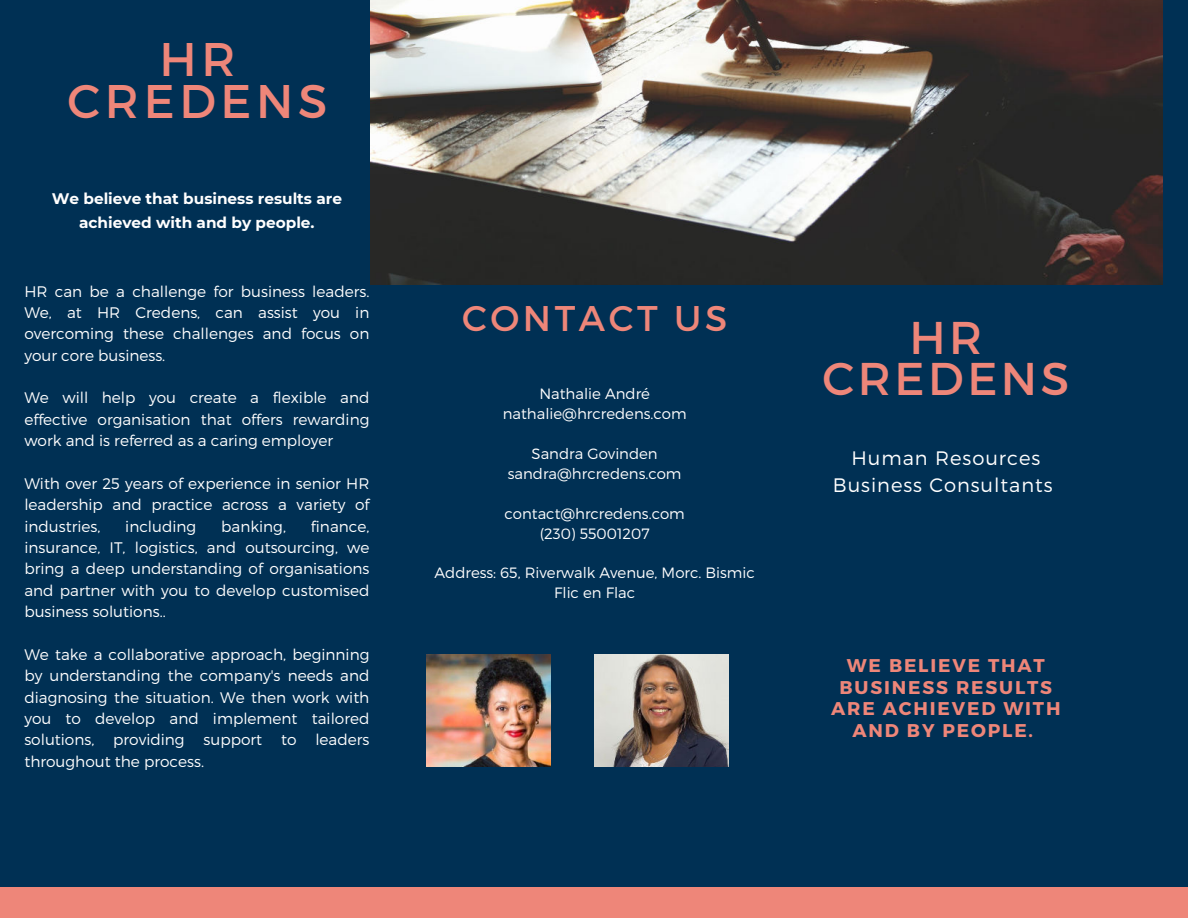
<style>
.page{position:relative;width:1188px;height:918px;background:#003054}
.page>*{position:absolute;margin:0;border:0;box-sizing:border-box;transform-origin:0 0}
.t1{font:47.1px/41.7px "Montserrat";letter-spacing:.1em;color:#ee8679;text-align:center}
.t2{font:45.9px/40.7px "Montserrat";letter-spacing:.075em;color:#ee8679;text-align:center}
.t3{font:35.7px "Montserrat";letter-spacing:.1em;color:#ee8679}
.t4{font:300 19.5px/27px "Montserrat";letter-spacing:.05em;color:#fff;text-align:center}
.t5{font:700 18.45px/21.9px "Montserrat";letter-spacing:.1em;color:#ee8679;text-align:center}
.t6{font:300 15.3px/21.3px "Montserrat";color:#fff;text-align:justify}
.t7{font:700 15.3px/23.7px "Montserrat";color:#fff;text-align:center}
.t8{font:300 14.85px/20px "Montserrat";color:#fff;text-align:center}
</style>
<div class="page">
<img style="left:371px;top:0;width:792px;height:284px">
<div style="left:0;top:888px;width:1188px;height:30px;background:#ee8679"></div>
<img style="left:427px;top:654px;width:123px;height:113px">
<img style="left:595px;top:654px;width:134px;height:113px">
<h1 class="t1" style="left:67px;top:39px;width:262px">HR<br>CREDENS</h1>
<p class="t7" style="left:52px;top:186px;width:292px">We believe that business results are achieved with and by people.</p>
<p class="t6" style="left:24px;top:280px;width:347px">HR can be a challenge for business leaders.<br>We, at HR Credens, can assist you in overcoming these challenges and focus on your core business.</p>
<p class="t6" style="left:24px;top:387px;width:347px">We will help you create a flexible and effective organisation that offers rewarding work and is referred as a caring employer</p>
<p class="t6" style="left:24px;top:473px;width:347px">With over 25 years of experience in senior HR leadership and practice across a variety of industries,</p>
<h3 class="t3" style="left:462px;top:296px;width:267px">CONTACT US</h3>
<h2 class="t2" style="left:822px;top:318px;width:248px">HR<br>CREDENS</h2>
<p class="t8" style="left:503px;top:384px;width:185px">Nathalie André nathalie@hrcredens.com</p>
<p class="t8" style="left:508px;top:444px;width:175px">Sandra Govinden sandra@hrcredens.com</p>
<p class="t8" style="left:505px;top:503px;width:182px">contact@hrcredens.com (230) 55001207</p>
<p class="t8" style="left:435px;top:563px;width:322px">Address: 65, Riverwalk Avenue, Morc. Bismic<br>Flic en Flac</p>
<p class="t4" style="left:833px;top:444px;width:221px">Human Resources<br>Business Consultants</p>
<p class="t6" style="left:24px;top:515px;width:347px;text-indent:287px">finance, insurance, IT, logistics, and outsourcing, we bring a deep understanding of organisations and partner with you to develop customised business solutions..</p>
<p class="t6" style="left:24px;top:644px;width:347px">We take a collaborative approach, beginning by understanding the company's needs and diagnosing the situation. We then work with you to develop and implement tailored solutions, providing support to leaders throughout the process.</p>
<p class="t5" style="left:831px;top:654px;width:231px">WE BELIEVE THAT<br>BUSINESS RESULTS<br>ARE ACHIEVED WITH<br>AND BY PEOPLE.</p>
<p class="t6" style="left:125px;top:515px;width:73px">including</p>
<p class="t6" style="left:221px;top:515px;width:66px">banking,</p>
</div>
